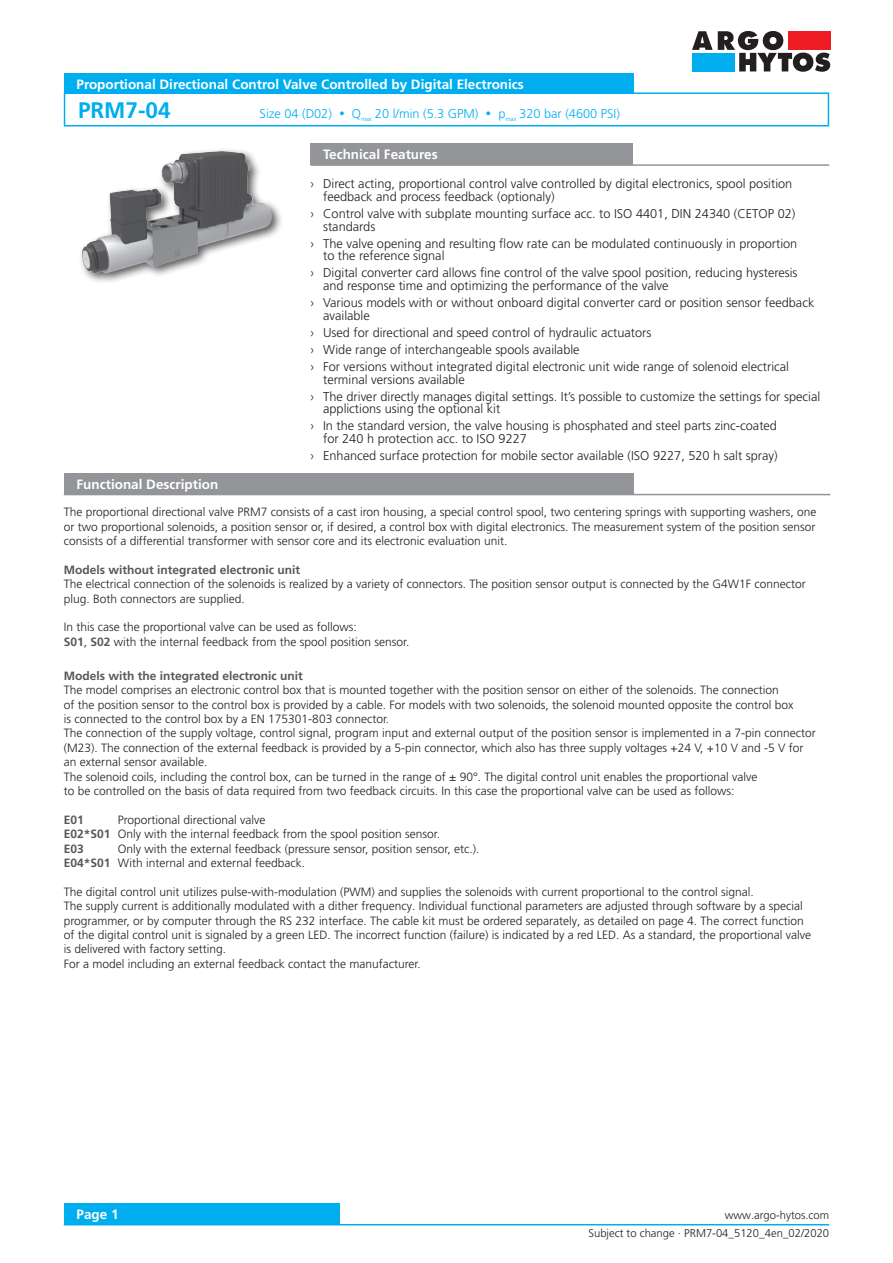
<style>
.page{position:relative;width:893px;height:1263px;background:#fff}
.page>*{position:absolute;margin:0;border:0;box-sizing:border-box;transform-origin:0 0}
._01_Headline_blue{font:700 22.5px "Frutiger LT Pro";color:#00aeef}
._03_Headline_white{font:700 13.5px "Frutiger LT Pro";color:#fff}
.t1{font:300 12.75px/12.8px "Frutiger LT Pro";color:#231f20}
._02_Headline_small_b{font:300 12.75px "Frutiger LT Pro";color:#00aeef}
._06_Text{font:300 12px/14.4px "Frutiger LT Pro";color:#231f20}
._05_Subline_Copytext{font:700 12px "Frutiger LT Pro";color:#57585a}
._06_Text-2{font:700 12px "Frutiger LT Pro";color:#57585a}
.t2{font:300 11.25px "Frutiger LT Pro";color:#231f20}
.s1{font-weight:700;color:#57585a}
</style>
<div class="page">
<div style="left:64px;top:92px;width:765px;height:34px;border:2px solid #00aeef"></div>
<div style="left:78px;top:147px;width:206px;height:137px;background:#231f20;opacity:.75"></div>
<img style="left:78px;top:147px;width:205px;height:132px">
<svg style="left:692px;top:31px;width:138px;height:41px"></svg>
<hr style="left:64px;top:1224px;width:765px;height:1px;background:#00aeef">
<div style="left:64px;top:1203px;width:276px;height:22px;background:#00aeef"></div>
<div style="left:64px;top:73px;width:569px;height:21px;background:#00aeef"></div>
<div style="left:310px;top:143px;width:323px;height:21px;background:#939598"></div>
<hr style="left:311px;top:164px;width:518px;height:2px;background:#939598">
<div style="left:64px;top:473px;width:569px;height:21px;background:#939598"></div>
<hr style="left:64px;top:494px;width:766px;height:1px;background:#939598">
<p class="_03_Headline_white" style="left:77px;top:76px;width:449px">Proportional Directional Control Valve Controlled by Digital Electronics</p>
<p class="_01_Headline_blue" style="left:78px;top:97px;width:94px">PRM7-04</p>
<p class="_02_Headline_small_b" style="left:260px;top:106px;width:362px">Size 04 (D02) • Q<sub>max</sub> 20 l/min (5.3 GPM) • p<sub>max</sub> 320 bar (4600 PSI)</p>
<p class="_03_Headline_white" style="left:323px;top:146px;width:116px">Technical Features</p>
<p class="t1" style="left:323px;top:177px;width:471px;text-indent:-13px">› Direct acting, proportional control valve controlled by digital electronics, spool position feedback and process feedback (optionaly)</p>
<p class="t1" style="left:323px;top:207px;width:474px;text-indent:-13px">› Control valve with subplate mounting surface acc. to ISO 4401, DIN 24340 (CETOP 02) standards</p>
<p class="t1" style="left:323px;top:237px;width:476px;text-indent:-13px">› The valve opening and resulting flow rate can be modulated continuously in proportion to the reference signal</p>
<p class="t1" style="left:323px;top:267px;width:476px;text-indent:-13px">› Digital converter card allows fine control of the valve spool position, reducing hysteresis and response time and optimizing the performance of the valve</p>
<p class="t1" style="left:323px;top:296px;width:493px;text-indent:-13px">› Various models with or without onboard digital converter card or position sensor feedback available</p>
<p class="t1" style="left:310px;top:326px;width:343px">› Used for directional and speed control of hydraulic actuators</p>
<p class="t1" style="left:310px;top:343px;width:271px">› Wide range of interchangeable spools available</p>
<p class="t1" style="left:323px;top:360px;width:467px;text-indent:-13px">› For versions without integrated digital electronic unit wide range of solenoid electrical terminal versions available</p>
<p class="t1" style="left:323px;top:390px;width:499px;text-indent:-13px">› The driver directly manages digital settings. It’s possible to customize the settings for special applictions using the optional kit</p>
<p class="t1" style="left:323px;top:420px;width:455px;text-indent:-13px">› In the standard version, the valve housing is phosphated and steel parts zinc-coated for 240 h protection acc. to ISO 9227</p>
<p class="t1" style="left:310px;top:449px;width:469px">› Enhanced surface protection for mobile sector available (ISO 9227, 520 h salt spray)</p>
<p class="_03_Headline_white" style="left:77px;top:476px;width:143px">Functional Description</p>
<p class="_06_Text" style="left:64px;top:505px;width:754px;text-align:justify">The proportional directional valve PRM7 consists of a cast iron housing, a special control spool, two centering springs with supporting washers, one or two proportional solenoids, a position sensor or, if desired, a control box with digital electronics. The measurement system of the position sensor consists of a differential transformer with sensor core and its electronic evaluation unit.</p>
<p class="_05_Subline_Copytext" style="left:64px;top:562px;width:238px">Models without integrated electronic unit</p>
<p class="_06_Text" style="left:64px;top:577px;width:743px">The electrical connection of the solenoids is realized by a variety of connectors. The position sensor output is connected by the G4W1F connector plug. Both connectors are supplied.</p>
<p class="_06_Text" style="left:64px;top:620px;width:295px">In this case the proportional valve can be used as follows:</p>
<p class="_06_Text" style="left:64px;top:634px;width:347px"><span class="s1">S01</span>, <span class="s1">S02</span> with the internal feedback from the spool position sensor.</p>
<p class="_05_Subline_Copytext" style="left:64px;top:668px;width:241px">Models with the integrated electronic unit</p>
<p class="_06_Text" style="left:64px;top:683px;width:731px">The model comprises an electronic control box that is mounted together with the position sensor on either of the solenoids. The connection<br>of the position sensor to the control box is provided by a cable. For models with two solenoids, the solenoid mounted opposite the control box is connected to the control box by a EN 175301-803 connector.</p>
<p class="_06_Text" style="left:64px;top:726px;width:753px">The connection of the supply voltage, control signal, program input and external output of the position sensor is implemented in a 7-pin connector (M23). The connection of the external feedback is provided by a 5-pin connector, which also has three supply voltages +24 V, +10 V and -5 V for an external sensor available.</p>
<p class="_06_Text" style="left:64px;top:769px;width:695px">The solenoid coils, including the control box, can be turned in the range of ± 90°. The digital control unit enables the proportional valve</p>
<p class="_06_Text" style="left:64px;top:784px;width:672px">to be controlled on the basis of data required from two feedback circuits. In this case the proportional valve can be used as follows:</p>
<p class="_06_Text-2" style="left:64px;top:812px;width:22px">E01</p>
<p class="_06_Text" style="left:118px;top:812px;width:149px">Proportional directional valve</p>
<p class="_06_Text" style="left:64px;top:827px;width:378px"><span class="s1">E02*S01</span> Only with the internal feedback from the spool position sensor.</p>
<p class="_06_Text-2" style="left:64px;top:841px;width:22px">E03</p>
<p class="_06_Text" style="left:118px;top:841px;width:363px">Only with the external feedback (pressure sensor, position sensor, etc.).</p>
<p class="_06_Text" style="left:64px;top:856px;width:243px"><span class="s1">E04*S01</span> With internal and external feedback.</p>
<p class="_06_Text" style="left:64px;top:884px;width:691px">The digital control unit utilizes pulse-with-modulation (PWM) and supplies the solenoids with current proportional to the control signal.</p>
<p class="_06_Text" style="left:64px;top:899px;width:741px">The supply current is additionally modulated with a dither frequency. Individual functional parameters are adjusted through software by a special programmer, or by computer through the RS 232 interface. The cable kit must be ordered separately, as detailed on page 4. The correct function</p>
<p class="_06_Text" style="left:64px;top:928px;width:749px">of the digital control unit is signaled by a green LED. The incorrect function (failure) is indicated by a red LED. As a standard, the proportional valve</p>
<p class="_06_Text" style="left:64px;top:942px;width:164px">is delivered with factory setting.</p>
<p class="_06_Text" style="left:64px;top:956px;width:358px">For a model including an external feedback contact the manufacturer.</p>
<p class="_03_Headline_white" style="left:77px;top:1206px;width:44px">Page 1</p>
<p class="t2" style="left:725px;top:1209px;width:106px">www.argo-hytos.com</p>
<p class="t2" style="left:588px;top:1226px;width:242px">Subject to change · PRM7-04_5120_4en_02/2020</p>
</div>
